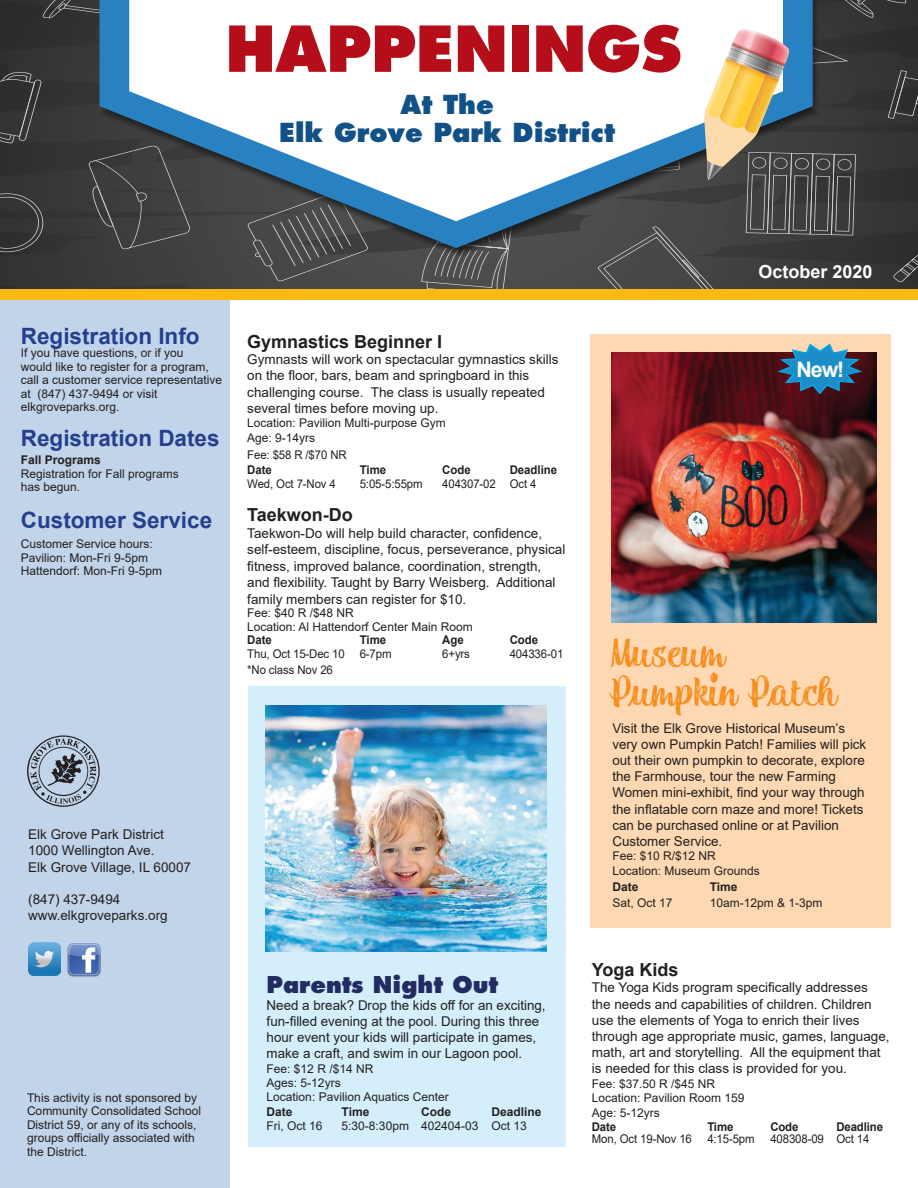
<style>
.page{position:relative;width:918px;height:1188px;background:#fff}
.page>*{position:absolute;margin:0;border:0;box-sizing:border-box;transform-origin:0 0}
.t1{font:800 61.5px "Futura";color:#b50e1a}
.t2{font:34.5px/39px "Beach Please Vintage";color:#f68e1e}
.t3{font:800 25.5px/28.5px "Futura";color:#115187;text-align:center}
.t4{font:700 22.5px "Arial";color:#253f8e}
.t5{font:800 22.5px "Futura";color:#232b63}
.t6{font:700 21.3px "Arial";color:#fff}
.t7{font:700 18px "Arial";color:#231f20}
.t8{font:700 18px "Arial";color:#fff}
.t9{font:13.5px/16.2px "Arial";color:#231f20}
.t10{font:12px/13.5px "Arial";color:#231f20}
.t11{font:12px "Arial";color:#231f20;scale:.95 1}
.t12{font:700 12px "Arial";color:#231f20;scale:.95 1}
.t13{font:700 12px "Arial";color:#231f20}
</style>
<div class="page">
<div style="left:0;top:300px;width:230px;height:888px;background:#c1d4e9"></div>
<svg style="left:27px;top:735px;width:73px;height:72px"></svg>
<svg style="left:0;top:0;width:533px;height:289px;background:#3c3c3b"></svg>
<svg style="left:98px;top:0;width:435px;height:261px;background:#494b4a"></svg>
<svg style="left:100px;top:0;width:433px;height:248px;background:#3c5667"></svg>
<svg style="left:129px;top:0;width:404px;height:221px"></svg>
<svg style="left:533px;top:0;width:385px;height:289px"></svg>
<div style="left:0;top:289px;width:918px;height:11px;background:#fcb814"></div>
<div style="left:591px;top:335px;width:300px;height:593px;background:#fdd8b2"></div>
<img style="left:611px;top:352px;width:266px;height:270px">
<svg style="left:778px;top:343px;width:84px;height:51px;background:#477391"></svg>
<div style="left:248px;top:687px;width:318px;height:460px;background:#d4effb"></div>
<img style="left:266px;top:705px;width:280px;height:246px">
<img style="left:67px;top:943px;width:34px;height:34px">
<img style="left:28px;top:943px;width:33px;height:32px">
<h1 class="t1" style="left:225px;top:11px;width:458px">HAPPENINGS</h1>
<h3 class="t3" style="left:279px;top:90px;width:337px">At The<br>Elk Grove Park District</h3>
<h3 class="t4" style="left:21px;top:320px;width:180px">Registration Info</h3>
<p class="t10" style="left:21px;top:346px;width:203px">If you have questions, or if you<br>would like to register for a program, call a customer service representative at (847) 437-9494 or visit elkgroveparks.org.</p>
<h3 class="t4" style="left:21px;top:422px;width:200px">Registration Dates</h3>
<p class="t13" style="left:21px;top:452px;width:82px">Fall Programs</p>
<p class="t10" style="left:21px;top:467px;width:160px">Registration for Fall programs has begun.</p>
<h3 class="t4" style="left:21px;top:504px;width:193px">Customer Service</h3>
<p class="t10" style="left:21px;top:537px;width:143px">Customer Service hours:<br>Pavilion: Mon-Fri 9-5pm<br>Hattendorf: Mon-Fri 9-5pm</p>
<h3 class="t7" style="left:247px;top:329px;width:197px">Gymnastics Beginner I</h3>
<p class="t9" style="left:247px;top:351px;width:313px">Gymnasts will work on spectacular gymnastics skills on the floor, bars, beam and springboard in this challenging course. The class is usually repeated several times before moving up.</p>
<p class="t10" style="left:247px;top:416px;width:200px;line-height:14.4px">Location: Pavilion Multi-purpose Gym<br>Age: 9-14yrs</p>
<p class="t11" style="left:247px;top:447px;width:106px">Fee: $58 R /$70 NR</p>
<p class="t12" style="left:247px;top:461px;width:28px">Date</p>
<p class="t12" style="left:360px;top:461px;width:29px">Time</p>
<p class="t12" style="left:442px;top:461px;width:31px">Code</p>
<p class="t12" style="left:510px;top:461px;width:52px">Deadline</p>
<p class="t11" style="left:247px;top:475px;width:95px">Wed, Oct 7-Nov 4</p>
<p class="t11" style="left:360px;top:475px;width:68px">5:05-5:55pm</p>
<p class="t11" style="left:442px;top:475px;width:101px">404307-02 Oct 4</p>
<h3 class="t7" style="left:247px;top:502px;width:107px">Taekwon-Do</h3>
<p class="t9" style="left:247px;top:525px;width:320px">Taekwon-Do will help build character, confidence, self-esteem, discipline, focus, perseverance, physical fitness, improved balance, coordination, strength, and flexibility. Taught by Barry Weisberg. Additional family members can register for $10.</p>
<p class="t10" style="left:247px;top:606px;width:227px">Fee: $40 R /$48 NR<br>Location: Al Hattendorf Center Main Room</p>
<p class="t12" style="left:247px;top:632px;width:28px">Date</p>
<p class="t12" style="left:360px;top:632px;width:29px">Time</p>
<p class="t12" style="left:442px;top:632px;width:24px">Age</p>
<p class="t12" style="left:510px;top:632px;width:31px">Code</p>
<p class="t11" style="left:247px;top:645px;width:153px">Thu, Oct 15-Dec 10 6-7pm</p>
<p class="t11" style="left:442px;top:645px;width:31px">6+yrs</p>
<p class="t11" style="left:510px;top:645px;width:58px">404336-01</p>
<p class="t11" style="left:247px;top:662px;width:92px">*No class Nov 26</p>
<p class="t9" style="left:28px;top:826px;width:164px">Elk Grove Park District<br>1000 Wellington Ave.<br>Elk Grove Village, IL 60007</p>
<p class="t9" style="left:28px;top:891px;width:141px">(847) 437-9494 www.elkgroveparks.org</p>
<p class="t10" style="left:27px;top:1091px;width:176px">This activity is not sponsored by<br>Community Consolidated School<br>District 59, or any of its schools, groups officially associated with the District.</p>
<h3 class="t5" style="left:267px;top:971px;width:233px">Parents Night Out</h3>
<p class="t9" style="left:267px;top:997px;width:281px">Need a break? Drop the kids off for an exciting, fun-filled evening at the pool. During this three hour event your kids will participate in games, make a craft, and swim in our Lagoon pool.</p>
<p class="t10" style="left:267px;top:1061px;width:184px;line-height:14.4px">Fee: $12 R /$14 NR<br>Ages: 5-12yrs<br>Location: Pavilion Aquatics Center</p>
<p class="t13" style="left:267px;top:1103px;width:28px">Date</p>
<p class="t13" style="left:342px;top:1103px;width:29px">Time</p>
<p class="t13" style="left:421px;top:1103px;width:31px">Code</p>
<p class="t13" style="left:492px;top:1103px;width:52px">Deadline</p>
<p class="t10" style="left:267px;top:1119px;width:58px">Fri, Oct 16</p>
<p class="t10" style="left:342px;top:1119px;width:187px">5:30-8:30pm 402404-03 Oct 13</p>
<h3 class="t8" style="left:758px;top:259px;width:116px">October 2020</h3>
<h3 class="t6" style="left:797px;top:354px;width:49px">New!</h3>
<h2 class="t2" style="left:610px;top:635px;width:229px">Museum<br>Pumpkin Patch</h2>
<p class="t9" style="left:612px;top:720px;width:255px">Visit the Elk Grove Historical Museum’s very own Pumpkin Patch! Families will pick out their own pumpkin to decorate, explore the Farmhouse, tour the new Farming Women mini-exhibit, find your way through the inflatable corn maze and more! Tickets can be purchased online or at Pavilion Customer Service.</p>
<p class="t10" style="left:612px;top:849px;width:149px;line-height:14.2px">Fee: $10 R/$12 NR<br>Location: Museum Grounds</p>
<p class="t13" style="left:612px;top:878px;width:28px">Date</p>
<p class="t13" style="left:710px;top:878px;width:29px">Time</p>
<p class="t10" style="left:612px;top:896px;width:62px">Sat, Oct 17</p>
<p class="t10" style="left:710px;top:896px;width:114px">10am-12pm &amp; 1-3pm</p>
<h3 class="t7" style="left:592px;top:957px;width:88px">Yoga Kids</h3>
<p class="t9" style="left:592px;top:979px;width:299px">The Yoga Kids program specifically addresses the needs and capabilities of children. Children use the elements of Yoga to enrich their lives through age appropriate music, games, language, math, art and storytelling. All the equipment that is needed for this class is provided for you.</p>
<p class="t10" style="left:592px;top:1076px;width:154px;line-height:14.4px">Fee: $37.50 R /$45 NR<br>Location: Pavilion Room 159<br>Age: 5-12yrs</p>
<p class="t12" style="left:592px;top:1118px;width:27px">Date</p>
<p class="t12" style="left:707px;top:1118px;width:29px">Time</p>
<p class="t12" style="left:770px;top:1118px;width:31px">Code</p>
<p class="t12" style="left:836px;top:1118px;width:51px">Deadline</p>
<p class="t11" style="left:592px;top:1130px;width:107px">Mon, Oct 19-Nov 16</p>
<p class="t11" style="left:707px;top:1130px;width:51px">4:15-5pm</p>
<p class="t11" style="left:770px;top:1130px;width:106px">408308-09 Oct 14</p>
</div>
